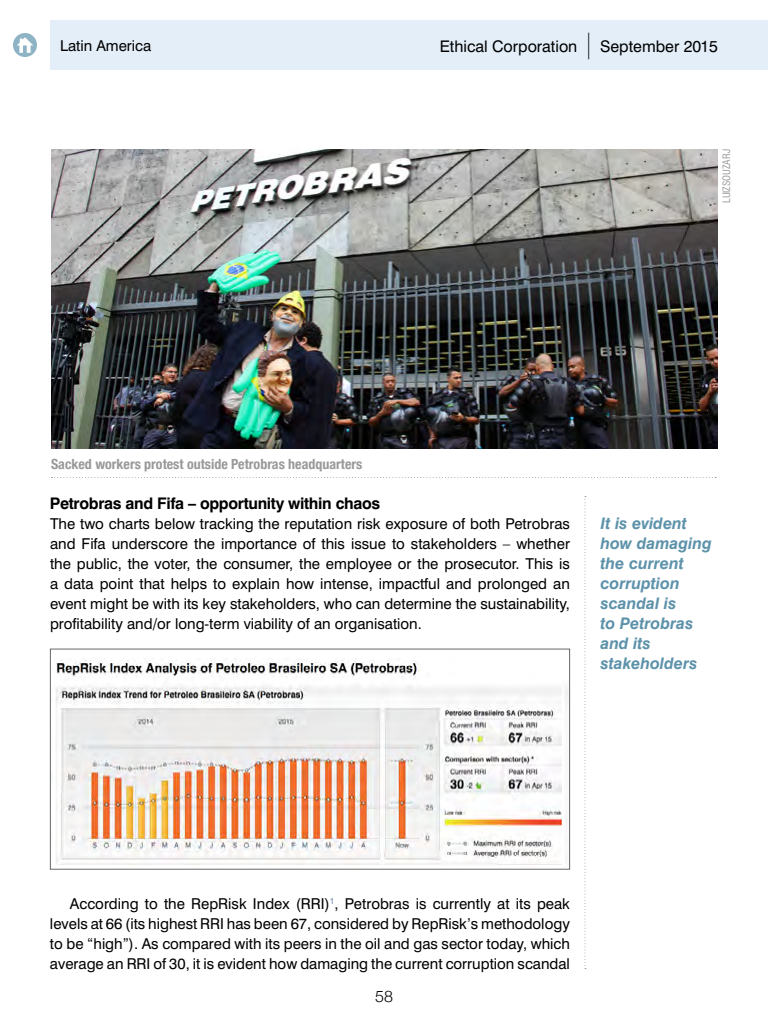
<style>
.page{position:relative;width:768px;height:1024px;background:#fff}
.page>*{position:absolute;margin:0;border:0;box-sizing:border-box;transform-origin:0 0}
.t1{font:italic 700 16px/20px "Swiss 721 BT";color:#5d92aa}
.t2{font:16px "Swiss 721 BT";color:#000}
.t3{font:700 16px "Swiss 721 BT";letter-spacing:-.02em;color:#000}
.t4{font:300 16px "Helvetica Neue";color:#000}
.t5{font:15px/20px "Swiss 721 BT";color:#000;text-align:justify}
.t6{font:700 condensed 14px "Helvetica Neue";color:#999}
.t7{font:condensed 10px "Swiss 721 BT";color:#999}
.s1{font-size:26.5px}
</style>
<div class="page">
<svg style="left:13px;top:33px;width:24px;height:24px"></svg>
<div style="left:50px;top:20px;width:718px;height:50px;background:#e3eef8"></div>
<svg style="left:584px;top:496px;width:2px;height:473px"></svg>
<img style="left:56px;top:660px;width:512px;height:205px">
<div style="left:50px;top:649px;width:520px;height:221px;border:1px solid #666"></div>
<img style="left:51px;top:149px;width:667px;height:300px">
<svg style="left:52px;top:477px;width:664px;height:1px"></svg>
<p class="t2" style="left:586px;top:37px;width:133px"><span class="s1">|</span> September 2015</p>
<p class="t2" style="left:474px;top:36px;width:206px">Ethical Corporation | August</p>
<p class="t2" style="left:709px;top:36px;width:10px">4</p>
<p class="t5" style="left:60px;top:35px;width:25px">???</p>
<p class="t2" style="left:440px;top:37px;width:139px">Ethical Corporation</p>
<p class="t5" style="left:60px;top:35px;width:93px">Latin America</p>
<p class="t7" style="left:720px;top:203px;width:55px;rotate:-90deg">LUIZSOUZARJ</p>
<p class="t6" style="left:51px;top:452px;width:313px">Sacked workers protest outside Petrobras headquarters</p>
<p class="t3" style="left:50px;top:494px;width:332px">Petrobras and Fifa – opportunity within chaos</p>
<p class="t5" style="left:50px;top:514px;width:522px">The two charts below tracking the reputation risk exposure of both Petrobras and Fifa underscore the importance of this issue to stakeholders – whether the public, the voter, the consumer, the employee or the prosecutor. This is a data point that helps to explain how intense, impactful and prolonged an event might be with its key stakeholders, who can determine the sustainability, profitability and/or long-term viability of an organisation.</p>
<p class="t1" style="left:600px;top:513px;width:113px">It is evident how damaging the current corruption scandal is<br>to Petrobras and its stakeholders</p>
<p class="t5" style="left:50px;top:894px;width:522px;text-indent:20px">According to the RepRisk Index (RRI)<sup>1</sup>, Petrobras is currently at its peak levels at 66 (its highest RRI has been 67, considered by RepRisk’s methodology to be “high”). As compared with its peers in the oil and gas sector today, which average an RRI of 30, it is evident how damaging the current corruption scandal</p>
<p class="t4" style="left:375px;top:984px;width:19px">58</p>
</div>
